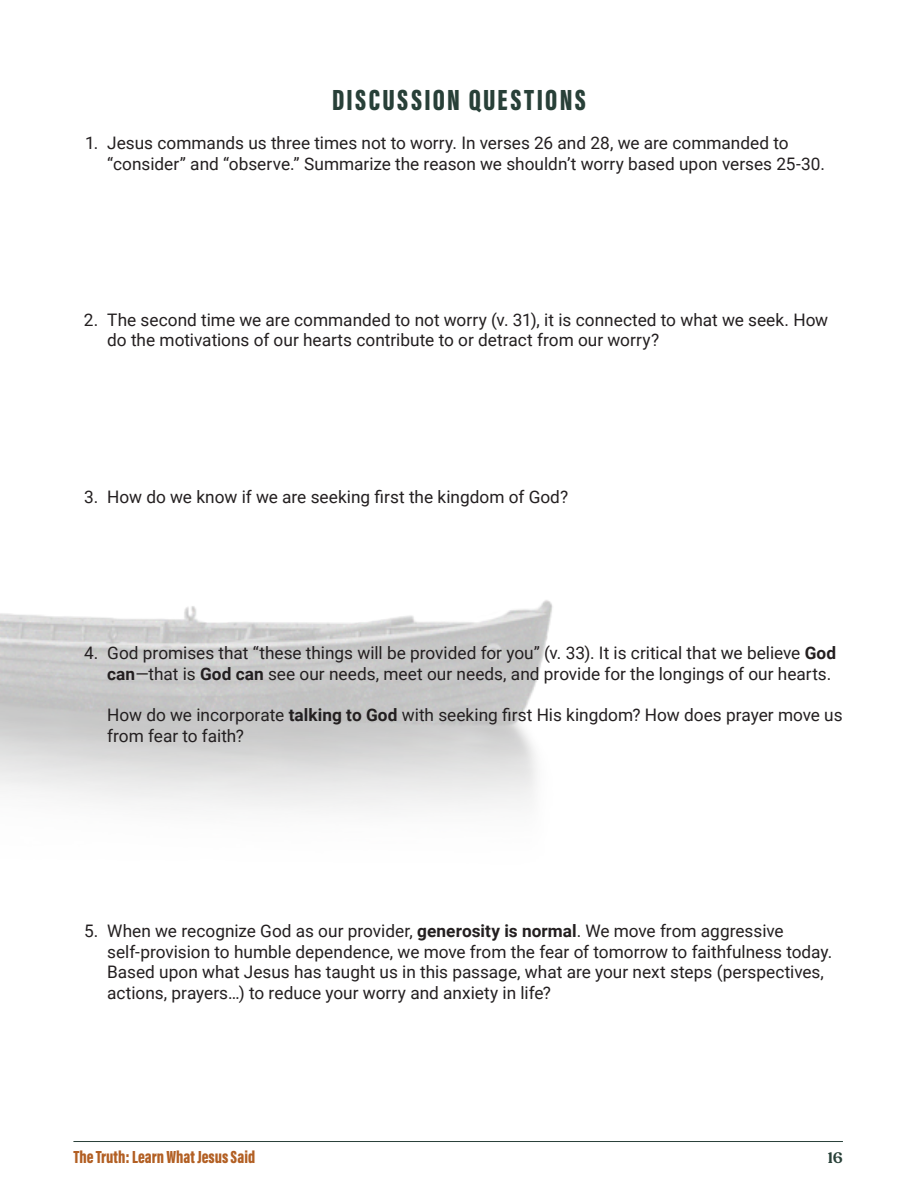
<style>
.page{position:relative;width:918px;height:1188px;background:#fff}
.page>*{position:absolute;margin:0;border:0;box-sizing:border-box;transform-origin:0 0}
.t1{font:900 30px "Acumin Pro Extra Cond";letter-spacing:.075em;color:#284038}
.page{font:900 18px "Acumin Pro Extra Cond";color:#b25f23}
.body_copy{font:17.25px/20.7px "Roboto";color:#231f20}
.page-2{font:600 15.75px "Fields";color:#284038}
.s1{font-weight:700}
</style>
<div class="page">
<hr style="left:73px;top:1141px;width:770px;height:1px;background:#284038">
<p class="t1" style="left:332px;top:81px;width:255px">DISCUSSION QUESTIONS</p>
<p class="body_copy" style="left:107px;top:132px;width:719px;text-indent:-22px">1. Jesus commands us three times not to worry. In verses 26 and 28, we are commanded to “consider” and “observe.” Summarize the reason we shouldn’t worry based upon verses 25-30.</p>
<p class="body_copy" style="left:107px;top:309px;width:723px;text-indent:-23px">2. The second time we are commanded to not worry (v. 31), it is connected to what we seek. How do the motivations of our hearts contribute to or detract from our worry?</p>
<p class="body_copy" style="left:84px;top:486px;width:485px">3. How do we know if we are seeking first the kingdom of God?</p>
<p class="body_copy" style="left:84px;top:642px;width:754px;text-align:right">4. God promises that “these things will be provided for you” (v. 33). It is critical that we believe <span class="s1">God can</span>—that is <span class="s1">God can</span> see our needs, meet our needs, and provide for the longings of our hearts.</p>
<p class="body_copy" style="left:107px;top:704px;width:737px">How do we incorporate <span class="s1">talking to God</span> with seeking first His kingdom? How does prayer move us from fear to faith?</p>
<p class="body_copy" style="left:107px;top:920px;width:727px;text-indent:-23px">5. When we recognize God as our provider, <span class="s1">generosity is normal</span>. We move from aggressive self-provision to humble dependence, we move from the fear of tomorrow to faithfulness today.<br>Based upon what Jesus has taught us in this passage, what are your next steps (perspectives, actions, prayers…) to reduce your worry and anxiety in life?</p>
<p class="page" style="left:73px;top:1146px;width:183px">The Truth: Learn What Jesus Said</p>
<p class="page-2" style="left:827px;top:1148px;width:17px">16</p>
</div>
